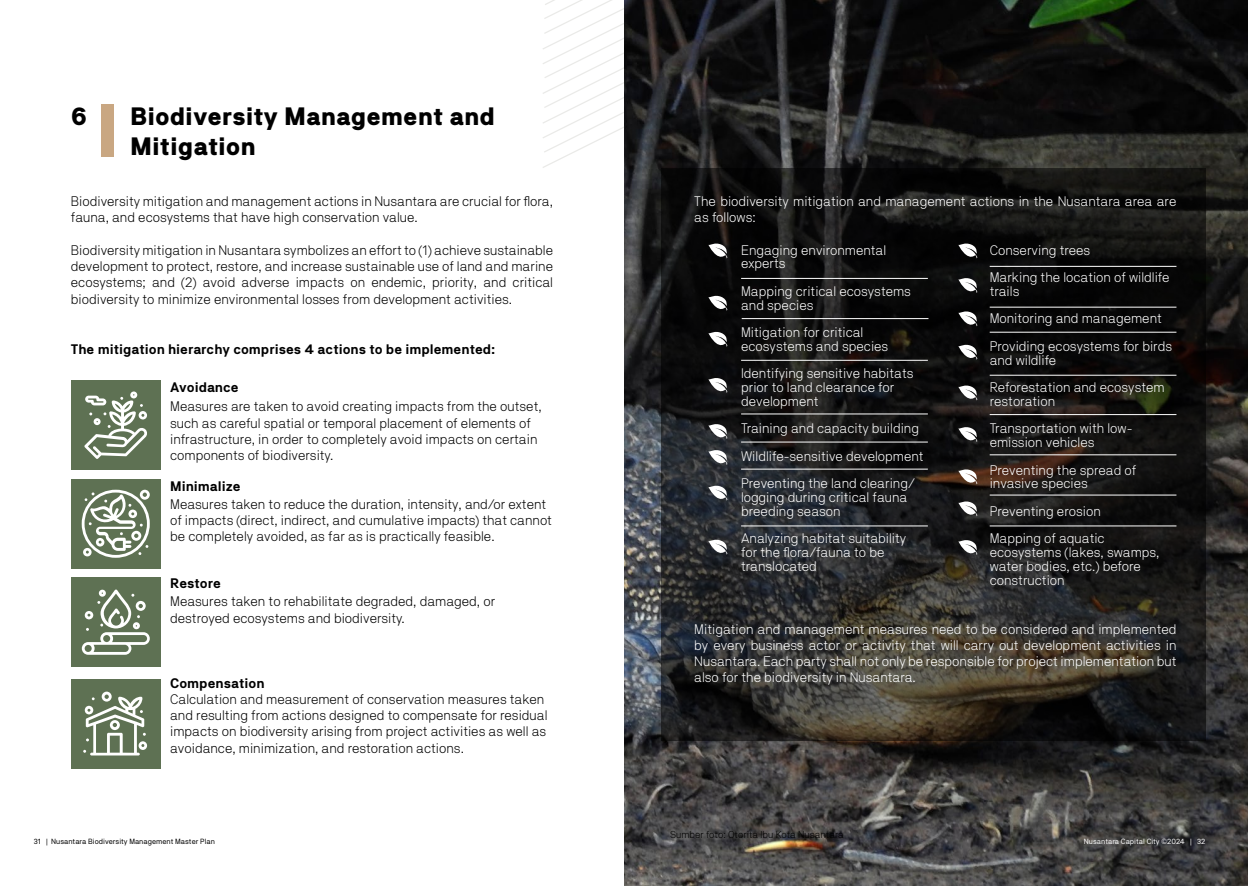
<style>
.page{position:relative;width:1248px;height:886px;background:#fff}
.page>*{position:absolute;margin:0;border:0;box-sizing:border-box;transform-origin:0 0}
.t1{font:25px/30px "NB Akademie Pro Black";color:#000}
.t2{font:13.75px/16.2px "NB Akademie Pro Light";color:#000}
.t3{font:13.75px/13.8px "NB Akademie Pro Light";color:#fff}
.t4{font:13.75px "NB Akademie Pro Bold";color:#000}
.t5{font:10px "NB Akademie Pro Light";color:#000}
.t6{font:7.5px "NB Akademie Pro Regular";color:#000}
.t7{font:7.5px "NB Akademie Pro Regular";color:#fff}
</style>
<div class="page">
<img style="left:624px;top:0;width:623px;height:885px">
<svg style="left:661px;top:168px;width:544px;height:573px;background:#1e1d1b"></svg>
<svg style="left:543px;top:0;width:81px;height:168px"></svg>
<div style="left:102px;top:105px;width:12px;height:52px;background:#c9a782"></div>
<div style="left:71px;top:380px;width:90px;height:90px;background:#5e7153"></div>
<div style="left:71px;top:480px;width:90px;height:89px;background:#5e7153"></div>
<div style="left:71px;top:679px;width:90px;height:89px;background:#5e7153"></div>
<svg style="left:84px;top:391px;width:63px;height:68px"></svg>
<svg style="left:82px;top:490px;width:68px;height:68px"></svg>
<div style="left:71px;top:577px;width:90px;height:90px;background:#5e7153"></div>
<svg style="left:82px;top:589px;width:68px;height:66px"></svg>
<svg style="left:83px;top:691px;width:64px;height:64px"></svg>
<svg style="left:708px;top:242px;width:20px;height:20px"></svg>
<svg style="left:958px;top:242px;width:20px;height:20px"></svg>
<svg style="left:958px;top:276px;width:20px;height:20px"></svg>
<svg style="left:958px;top:310px;width:20px;height:19px"></svg>
<svg style="left:958px;top:343px;width:20px;height:20px"></svg>
<svg style="left:958px;top:384px;width:20px;height:19px"></svg>
<svg style="left:958px;top:425px;width:20px;height:20px"></svg>
<svg style="left:958px;top:468px;width:20px;height:19px"></svg>
<svg style="left:958px;top:538px;width:20px;height:20px"></svg>
<svg style="left:958px;top:500px;width:20px;height:19px"></svg>
<svg style="left:708px;top:294px;width:20px;height:20px"></svg>
<svg style="left:708px;top:330px;width:20px;height:20px"></svg>
<svg style="left:708px;top:376px;width:20px;height:20px"></svg>
<svg style="left:708px;top:422px;width:20px;height:20px"></svg>
<svg style="left:708px;top:448px;width:20px;height:20px"></svg>
<svg style="left:708px;top:484px;width:20px;height:20px"></svg>
<svg style="left:708px;top:538px;width:20px;height:20px"></svg>
<hr style="left:741px;top:278px;width:186px;height:1px;background:#fff">
<hr style="left:741px;top:318px;width:187px;height:1px;background:#fff">
<hr style="left:741px;top:360px;width:186px;height:1px;background:#fff">
<hr style="left:741px;top:414px;width:186px;height:1px;background:#fff">
<hr style="left:741px;top:442px;width:186px;height:1px;background:#fff">
<hr style="left:741px;top:469px;width:186px;height:1px;background:#fff">
<hr style="left:741px;top:526px;width:186px;height:1px;background:#fff">
<hr style="left:989px;top:266px;width:187px;height:1px;background:#fff">
<hr style="left:989px;top:307px;width:187px;height:1px;background:#fff">
<hr style="left:989px;top:332px;width:187px;height:1px;background:#fff">
<hr style="left:989px;top:375px;width:187px;height:1px;background:#fff">
<hr style="left:989px;top:414px;width:187px;height:1px;background:#fff">
<hr style="left:989px;top:454px;width:187px;height:1px;background:#fff">
<hr style="left:989px;top:495px;width:187px;height:1px;background:#fff">
<hr style="left:989px;top:526px;width:187px;height:1px;background:#fff">
<h1 class="t1" style="left:71px;top:101px;width:18px">6</h1>
<h1 class="t1" style="left:130px;top:100px;width:366px">Biodiversity Management and<br>Mitigation</h1>
<p class="t2" style="left:71px;top:193px;width:483px">Biodiversity mitigation and management actions in Nusantara are crucial for flora, fauna, and ecosystems that have high conservation value.</p>
<p class="t2" style="left:71px;top:242px;width:483px;text-align:justify">Biodiversity mitigation in Nusantara symbolizes an effort to (1) achieve sustainable development to protect, restore, and increase sustainable use of land and marine ecosystems; and (2) avoid adverse impacts on endemic, priority, and critical biodiversity to minimize environmental losses from development activities.</p>
<p class="t4" style="left:71px;top:341px;width:425px">The mitigation hierarchy comprises 4 actions to be implemented:</p>
<p class="t4" style="left:170px;top:379px;width:70px">Avoidance</p>
<p class="t2" style="left:170px;top:398px;width:373px">Measures are taken to avoid creating impacts from the outset, such as careful spatial or temporal placement of elements of infrastructure, in order to completely avoid impacts on certain components of biodiversity.</p>
<p class="t2" style="left:170px;top:496px;width:383px">Measures taken to reduce the duration, intensity, and/or extent of impacts (direct, indirect, and cumulative impacts) that cannot be completely avoided, as far as is practically feasible.</p>
<p class="t4" style="left:170px;top:478px;width:72px">Minimalize</p>
<p class="t4" style="left:170px;top:575px;width:52px">Restore</p>
<p class="t2" style="left:170px;top:593px;width:326px">Measures taken to rehabilitate degraded, damaged, or destroyed ecosystems and biodiversity.</p>
<p class="t4" style="left:170px;top:675px;width:96px">Compensation</p>
<p class="t2" style="left:170px;top:691px;width:379px">Calculation and measurement of conservation measures taken and resulting from actions designed to compensate for residual impacts on biodiversity arising from project activities as well as avoidance, minimization, and restoration actions.</p>
<p class="t3" style="left:694px;top:193px;width:483px;line-height:16.2px">The biodiversity mitigation and management actions in the Nusantara area are as follows:</p>
<p class="t3" style="left:741px;top:243px;width:147px">Engaging environmental experts</p>
<p class="t3" style="left:741px;top:284px;width:171px">Mapping critical ecosystems and species</p>
<p class="t3" style="left:741px;top:325px;width:149px">Mitigation for critical ecosystems and species</p>
<p class="t3" style="left:741px;top:366px;width:174px">Identifying sensitive habitats prior to land clearance for development</p>
<p class="t3" style="left:741px;top:414px;width:184px;line-height:27.5px">Training and capacity building<br>Wildlife-sensitive development<br>Preventing the land clearing/</p>
<p class="t3" style="left:741px;top:490px;width:168px">logging during critical fauna breeding season</p>
<p class="t3" style="left:741px;top:531px;width:166px">Analyzing habitat suitability for the flora/fauna to be translocated</p>
<p class="t3" style="left:989px;top:236px;width:181px;line-height:27.5px">Conserving trees<br>Marking the location of wildlife</p>
<p class="t3" style="left:989px;top:277px;width:184px;line-height:27.5px">trails<br>Monitoring and management<br>Providing ecosystems for birds</p>
<p class="t3" style="left:989px;top:346px;width:176px;line-height:27.5px">and wildlife<br>Reforestation and ecosystem</p>
<p class="t3" style="left:989px;top:387px;width:144px;line-height:27.5px">restoration<br>Transportation with low-</p>
<p class="t3" style="left:989px;top:428px;width:148px;line-height:27.5px">emission vehicles<br>Preventing the spread of</p>
<p class="t3" style="left:989px;top:469px;width:116px;line-height:27.5px">invasive species<br>Preventing erosion<br>Mapping of aquatic</p>
<p class="t3" style="left:989px;top:545px;width:171px">ecosystems (lakes, swamps, water bodies, etc.) before construction</p>
<p class="t3" style="left:694px;top:620px;width:483px;line-height:16.2px;text-align:justify">Mitigation and management measures need to be considered and implemented by every business actor or activity that will carry out development activities in Nusantara. Each party shall not only be responsible for project implementation but also for the biodiversity in Nusantara.</p>
<p class="t5" style="left:670px;top:828px;width:175px">Sumber foto: Otorita Ibu Kota Nusantara</p>
<p class="t6" style="left:34px;top:837px;width:183px">31 | Nusantara Biodiversity Management Master Plan</p>
<p class="t7" style="left:1083px;top:837px;width:123px">Nusantara Capital City ©2024 | 32</p>
</div>
